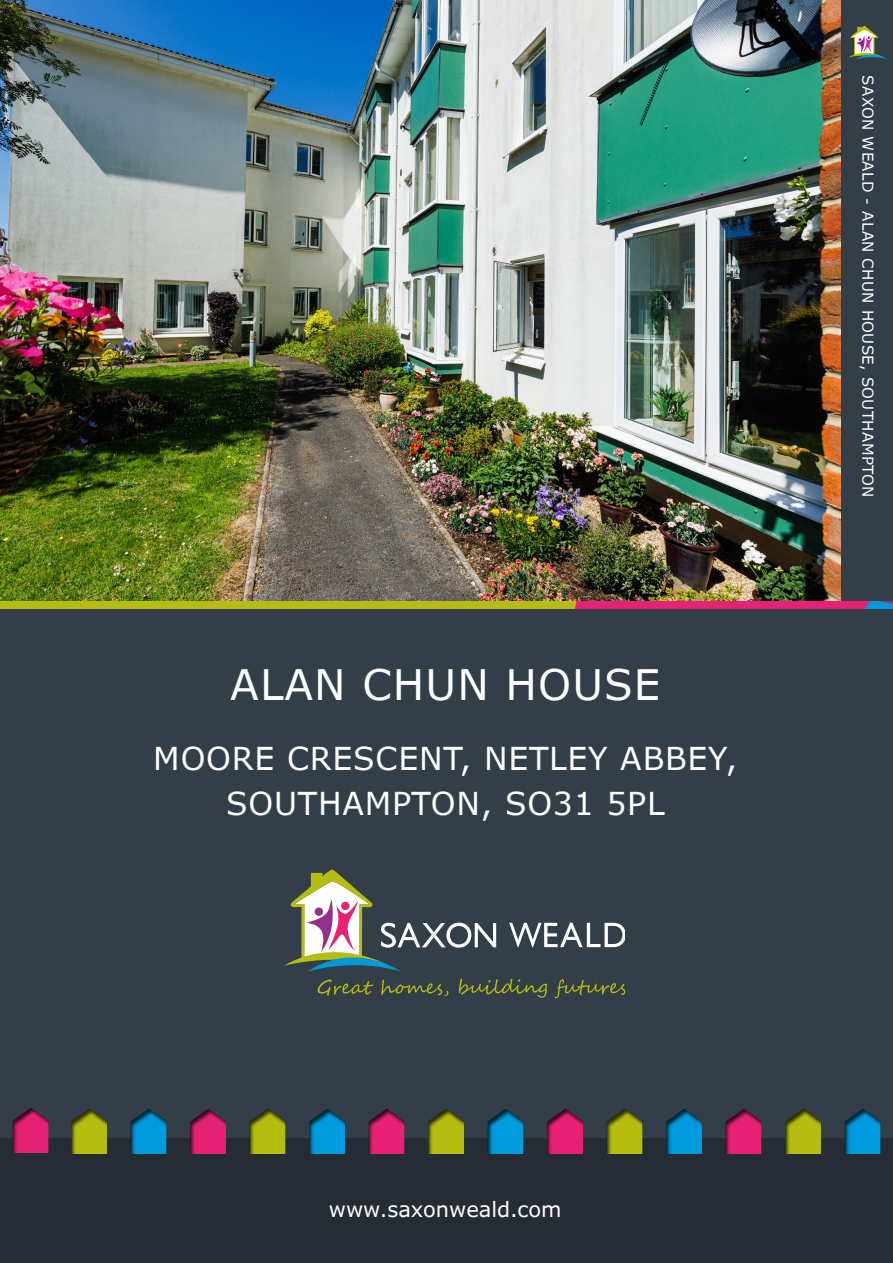
<style>
.page{position:relative;width:893px;height:1263px;background:#343e48}
.page>*{position:absolute;margin:0;border:0;box-sizing:border-box;transform-origin:0 0}
.t1{font:42px "Verdana Pro";letter-spacing:.025em;color:#fff}
.t2{font:31.5px/45px "Verdana Pro";letter-spacing:.025em;color:#fff;text-align:center}
.t3{font:21px "Verdana Pro";color:#fff}
.t4{font:15px "Verdana Pro";letter-spacing:.025em;color:#fff}
</style>
<div class="page">
<img style="left:0;top:0;width:840px;height:600px">
<div style="left:0;top:1138px;width:893px;height:125px;background:#252c33"></div>
<div style="left:0;top:1096px;width:61px;height:59px;background:#000;opacity:.75"></div>
<div style="left:56px;top:1097px;width:63px;height:59px;background:#000;opacity:.75"></div>
<div style="left:117px;top:1097px;width:62px;height:59px;background:#000;opacity:.75"></div>
<div style="left:175px;top:1097px;width:63px;height:59px;background:#000;opacity:.75"></div>
<div style="left:236px;top:1097px;width:62px;height:59px;background:#000;opacity:.75"></div>
<div style="left:295px;top:1097px;width:62px;height:59px;background:#000;opacity:.75"></div>
<div style="left:355px;top:1097px;width:63px;height:59px;background:#000;opacity:.75"></div>
<div style="left:414px;top:1097px;width:62px;height:59px;background:#000;opacity:.75"></div>
<div style="left:474px;top:1097px;width:63px;height:59px;background:#000;opacity:.75"></div>
<div style="left:533px;top:1097px;width:62px;height:59px;background:#000;opacity:.75"></div>
<div style="left:593px;top:1097px;width:61px;height:59px;background:#000;opacity:.75"></div>
<div style="left:652px;top:1097px;width:63px;height:59px;background:#000;opacity:.75"></div>
<div style="left:711px;top:1097px;width:62px;height:59px;background:#000;opacity:.75"></div>
<div style="left:771px;top:1097px;width:63px;height:59px;background:#000;opacity:.75"></div>
<div style="left:830px;top:1097px;width:63px;height:59px;background:#000;opacity:.75"></div>
<svg style="left:849px;top:26px;width:38px;height:33px"></svg>
<svg style="left:0;top:601px;width:893px;height:7px;background:#c08836"></svg>
<svg style="left:318px;top:980px;width:55px;height:16px"></svg>
<svg style="left:381px;top:980px;width:67px;height:16px"></svg>
<svg style="left:459px;top:979px;width:88px;height:19px"></svg>
<svg style="left:554px;top:979px;width:71px;height:19px"></svg>
<svg style="left:286px;top:870px;width:210px;height:101px"></svg>
<svg style="left:509px;top:923px;width:116px;height:24px"></svg>
<h1 class="t1" style="left:230px;top:658px;width:432px">ALAN CHUN HOUSE</h1>
<p class="t2" style="left:153px;top:737px;width:585px">MOORE CRESCENT, NETLEY ABBEY,<br>SOUTHAMPTON, SO31 5PL</p>
<p class="t4" style="left:877px;top:75px;width:424px;rotate:90deg">SAXON WEALD - ALAN CHUN HOUSE, SOUTHAMPTON</p>
<p class="t3" style="left:329px;top:1195px;width:234px">www.saxonweald.com</p>
</div>
